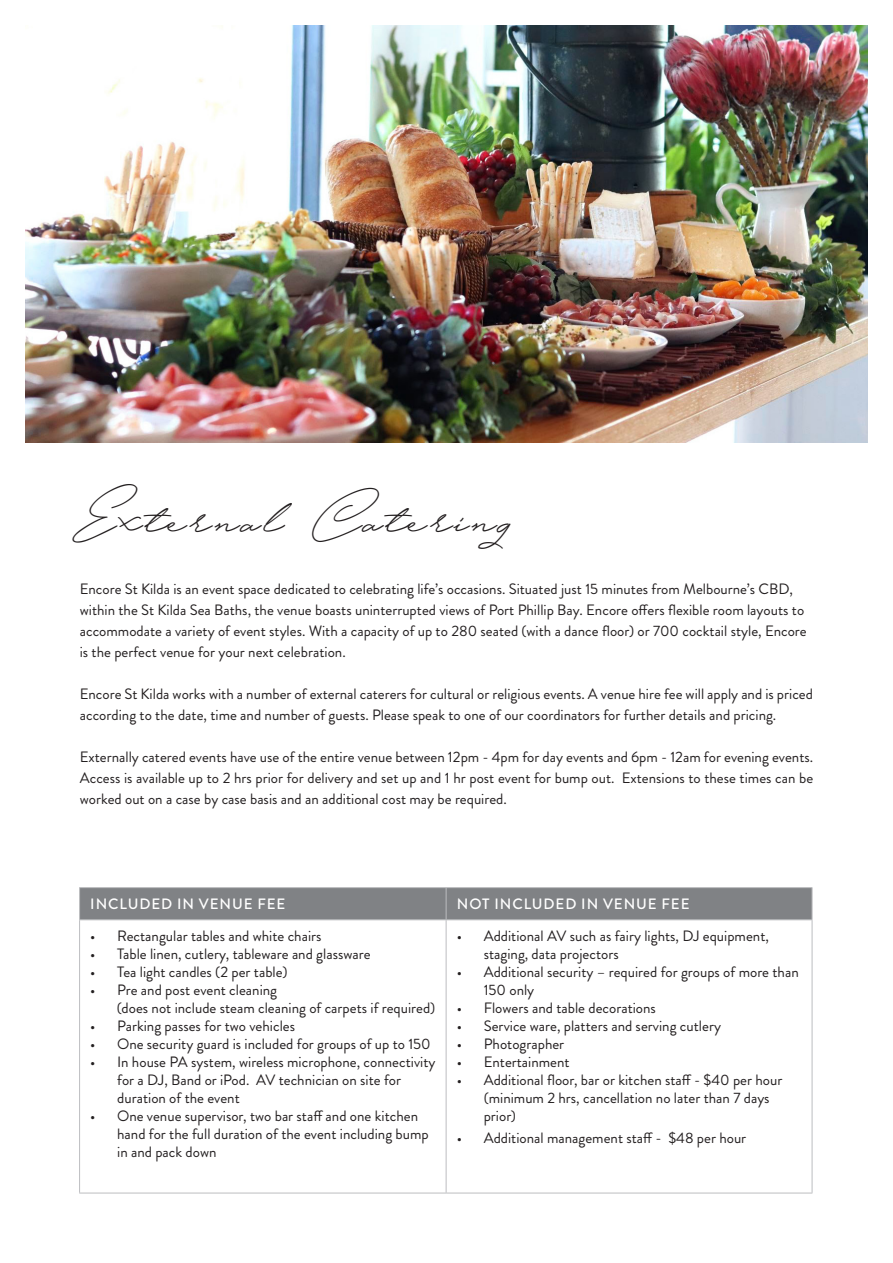
<style>
.page{position:relative;width:893px;height:1263px;background:#fff}
.page>*{position:absolute;margin:0;border:0;box-sizing:border-box;transform-origin:0 0}
.t1{font:45px "Hijrnotes PERSONALUSEONLY01";letter-spacing:.1em;color:#231f20}
.t2{font:15px/18px "Brandon Grotesque";color:#231f20}
.t3{font:500 15px "Brandon Grotesque";letter-spacing:.06em;color:#fff}
</style>
<div class="page">
<div style="left:80px;top:888px;width:732px;height:31px;background:#808285"></div>
<hr style="left:79px;top:887px;width:367px;height:1px;background:#bcbdc0">
<hr style="left:79px;top:888px;width:1px;height:31px;background:#bcbdc0">
<hr style="left:446px;top:887px;width:366px;height:1px;background:#bcbdc0">
<hr style="left:446px;top:888px;width:1px;height:31px;background:#bcbdc0">
<hr style="left:812px;top:888px;width:1px;height:31px;background:#bcbdc0">
<hr style="left:79px;top:919px;width:367px;height:1px;background:#bcbdc0">
<hr style="left:79px;top:920px;width:1px;height:273px;background:#bcbdc0">
<hr style="left:446px;top:919px;width:366px;height:1px;background:#bcbdc0">
<hr style="left:446px;top:920px;width:1px;height:273px;background:#bcbdc0">
<hr style="left:812px;top:920px;width:1px;height:273px;background:#bcbdc0">
<hr style="left:79px;top:1193px;width:367px;height:1px;background:#bcbdc0">
<hr style="left:446px;top:1193px;width:366px;height:1px;background:#bcbdc0">
<img style="left:26px;top:26px;width:841px;height:416px">
<h1 class="t1" style="left:80px;top:507px;width:430px">External Catering</h1>
<p class="t2" style="left:80px;top:580px;width:728px;line-height:21px">Encore St Kilda is an event space dedicated to celebrating life’s occasions. Situated just 15 minutes from Melbourne’s CBD, within the St Kilda Sea Baths, the venue boasts uninterrupted views of Port Phillip Bay. Encore offers flexible room layouts to accommodate a variety of event styles. With a capacity of up to 280 seated (with a dance floor) or 700 cocktail style, Encore is the perfect venue for your next celebration.</p>
<p class="t2" style="left:80px;top:685px;width:735px;line-height:21px">Encore St Kilda works with a number of external caterers for cultural or religious events. A venue hire fee will apply and is priced according to the date, time and number of guests. Please speak to one of our coordinators for further details and pricing.</p>
<p class="t2" style="left:80px;top:748px;width:735px;line-height:21px;text-align:justify">Externally catered events have use of the entire venue between 12pm - 4pm for day events and 6pm - 12am for evening events.<br>Access is available up to 2 hrs prior for delivery and set up and 1 hr post event for bump out. Extensions to these times can be worked out on a case by case basis and an additional cost may be required.</p>
<p class="t3" style="left:90px;top:898px;width:197px">INCLUDED IN VENUE FEE</p>
<p class="t3" style="left:457px;top:898px;width:234px">NOT INCLUDED IN VENUE FEE</p>
<p class="t2" style="left:90px;top:928px;width:233px">• Rectangular tables and white chairs</p>
<p class="t2" style="left:90px;top:946px;width:282px">• Table linen, cutlery, tableware and glassware</p>
<p class="t2" style="left:90px;top:964px;width:199px">• Tea light candles (2 per table)</p>
<p class="t2" style="left:117px;top:982px;width:320px;text-indent:-27px">• Pre and post event cleaning<br>(does not include steam cleaning of carpets if required)</p>
<p class="t2" style="left:90px;top:1018px;width:206px">• Parking passes for two vehicles</p>
<p class="t2" style="left:90px;top:1036px;width:342px">• One security guard is included for groups of up to 150</p>
<p class="t2" style="left:117px;top:1054px;width:320px;text-indent:-27px">• In house PA system, wireless microphone, connectivity for a DJ, Band or iPod. AV technician on site for duration of the event</p>
<p class="t2" style="left:117px;top:1108px;width:313px;text-indent:-27px">• One venue supervisor, two bar staff and one kitchen hand for the full duration of the event including bump in and pack down</p>
<p class="t2" style="left:484px;top:928px;width:287px;text-indent:-27px">• Additional AV such as fairy lights, DJ equipment, staging, data projectors</p>
<p class="t2" style="left:484px;top:964px;width:316px;text-indent:-27px">• Additional security – required for groups of more than<br>150 only</p>
<p class="t2" style="left:457px;top:1000px;width:201px">• Flowers and table decorations</p>
<p class="t2" style="left:457px;top:1018px;width:266px">• Service ware, platters and serving cutlery</p>
<p class="t2" style="left:457px;top:1036px;width:109px">• Photographer</p>
<p class="t2" style="left:457px;top:1054px;width:114px">• Entertainment</p>
<p class="t2" style="left:484px;top:1072px;width:300px;text-indent:-27px">• Additional floor, bar or kitchen staff - $40 per hour (minimum 2 hrs, cancellation no later than 7 days prior)</p>
<p class="t2" style="left:457px;top:1130px;width:291px">• Additional management staff - $48 per hour</p>
</div>
